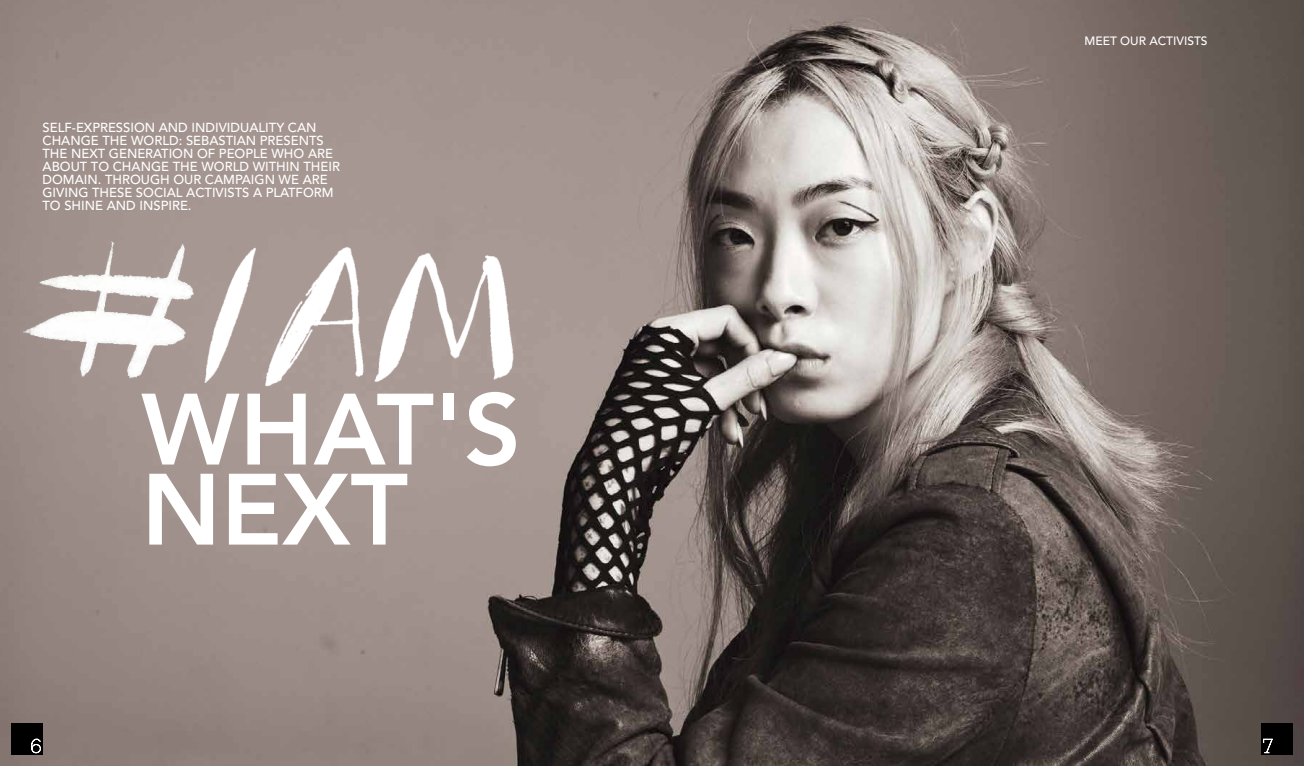
<style>
.page{position:relative;width:1304px;height:766px;background:#fff}
.page>*{position:absolute;margin:0;border:0;box-sizing:border-box;transform-origin:0 0}
.t1{font:800 100px/80px "Avenir LT";color:#fff}
.t2{font:500 13px/13px "Avenir LT";color:#fff}
.t3{font:500 12px "Avenir LT";color:#fff}
</style>
<div class="page">
<img style="left:0;top:0;width:1304px;height:765px">
<div style="left:11px;top:723px;width:32px;height:31px;background:#000"></div>
<svg style="left:31px;top:738px;width:10px;height:15px"></svg>
<div style="left:1261px;top:723px;width:32px;height:31px;background:#000"></div>
<svg style="left:1263px;top:738px;width:10px;height:14px"></svg>
<img style="left:203px;top:239px;width:312px;height:147px">
<img style="left:12px;top:228px;width:191px;height:168px">
<p class="t2" style="left:43px;top:121px;width:299px">SELF-EXPRESSION AND INDIVIDUALITY CAN CHANGE THE WORLD: SEBASTIAN PRESENTS THE NEXT GENERATION OF PEOPLE WHO ARE ABOUT TO CHANGE THE WORLD WITHIN THEIR DOMAIN. THROUGH OUR CAMPAIGN WE ARE GIVING THESE SOCIAL ACTIVISTS A PLATFORM TO SHINE AND INSPIRE.</p>
<h1 class="t1" style="left:141px;top:390px;width:381px">WHAT'S<br>NEXT</h1>
<p class="t3" style="left:1084px;top:34px;width:125px">MEET OUR ACTIVISTS</p>
</div>
